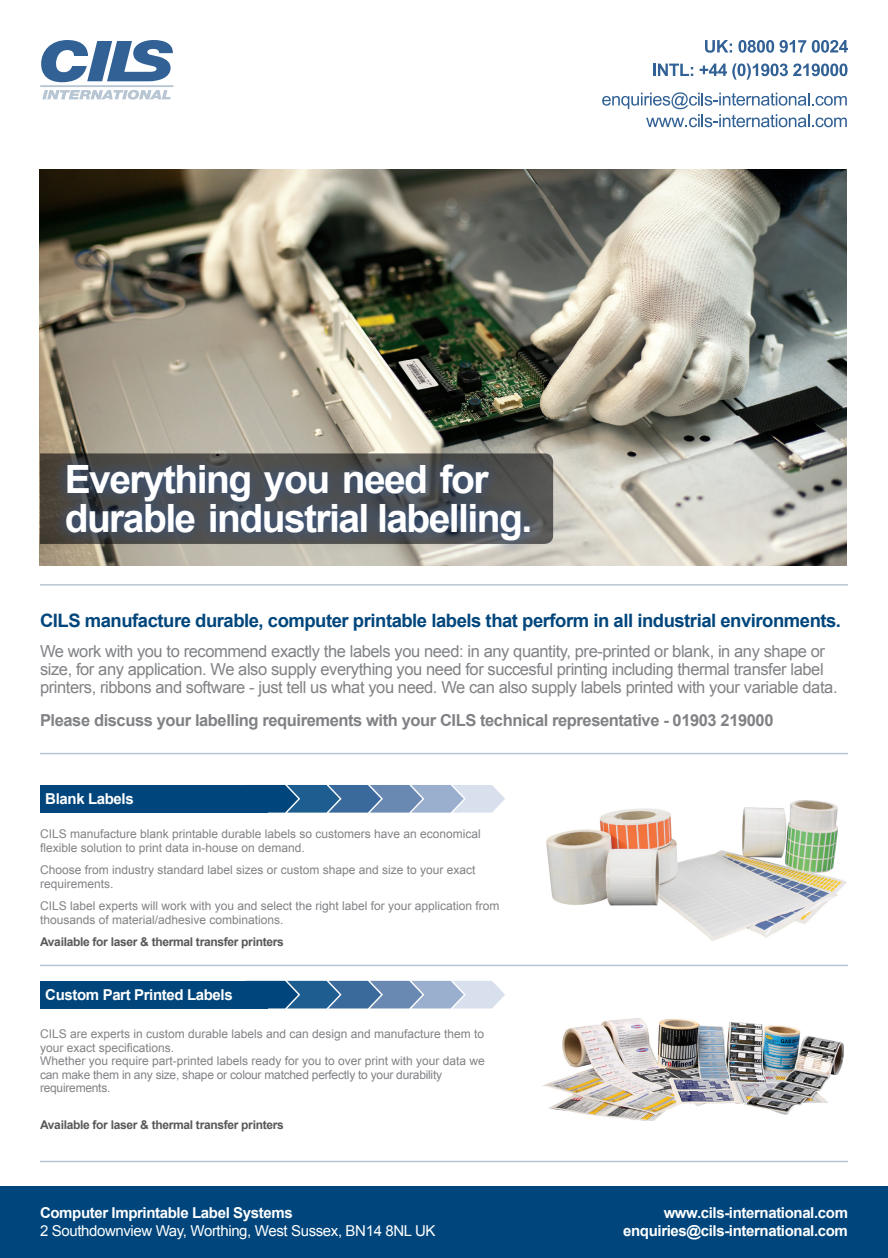
<style>
.page{position:relative;width:888px;height:1258px;background:#fff}
.page>*{position:absolute;margin:0;border:0;box-sizing:border-box;transform-origin:0 0}
.t1{font:700 39px "Arial";letter-spacing:-.04em;color:#fff}
.t2{font:700 18.45px "Arial";letter-spacing:-.025em;color:#00467c}
.t3{font:16.5px/18px "Arial";letter-spacing:-.025em;color:#808285}
.t4{font:700 16.5px "Arial";letter-spacing:-.025em;color:#808285}
.t5{font:700 15px "Arial";letter-spacing:-.025em;color:#fff}
.t6{font:15px "Arial";letter-spacing:-.025em;color:#fff}
.t7{font:12px/13.5px "Arial";color:#808285}
.t8{font:12px/13.5px "Arial";letter-spacing:-.02em;color:#808285}
.t9{font:700 12px "Arial";letter-spacing:-.025em;color:#57585a}
</style>
<div class="page">
<img style="left:39px;top:169px;width:808px;height:396px">
<div style="left:0;top:1186px;width:888px;height:72px;background:#00467c"></div>
<img style="left:543px;top:1018px;width:301px;height:102px">
<img style="left:546px;top:800px;width:300px;height:140px">
<svg style="left:42px;top:90px;width:129px;height:10px"></svg>
<svg style="left:41px;top:40px;width:132px;height:42px"></svg>
<hr style="left:40px;top:85px;width:134px;height:2px;background:#b7c6d2">
<svg style="left:705px;top:40px;width:27px;height:13px"></svg>
<svg style="left:738px;top:40px;width:68px;height:13px"></svg>
<svg style="left:812px;top:40px;width:36px;height:13px"></svg>
<svg style="left:653px;top:64px;width:40px;height:12px"></svg>
<svg style="left:700px;top:63px;width:147px;height:17px"></svg>
<svg style="left:602px;top:92px;width:245px;height:35px"></svg>
<svg style="left:40px;top:453px;width:513px;height:91px;fill:#4b4439"></svg>
<svg style="left:53px;top:451px;width:490px;height:103px"></svg>
<div style="left:40px;top:981px;width:227px;height:27px;background:#00467c"></div>
<svg style="left:267px;top:981px;width:238px;height:27px"></svg>
<div style="left:40px;top:785px;width:227px;height:27px;background:#00467c"></div>
<svg style="left:267px;top:785px;width:238px;height:27px"></svg>
<hr style="left:40px;top:965px;width:808px;height:1px;background:#b7c6d2">
<hr style="left:40px;top:1161px;width:808px;height:1px;background:#b7c6d2">
<hr style="left:40px;top:753px;width:808px;height:1px;background:#b7c6d2">
<hr style="left:40px;top:584px;width:808px;height:1px;background:#b7c6d2">
<p class="t1" style="left:65px;top:454px;width:425px">Everything you need for</p>
<p class="t1" style="left:65px;top:493px;width:469px">durable industrial labelling.</p>
<p class="t2" style="left:40px;top:609px;width:802px">CILS manufacture durable, computer printable labels that perform in all industrial environments.</p>
<p class="t3" style="left:40px;top:643px;width:799px">We work with you to recommend exactly the labels you need: in any quantity, pre-printed or blank, in any shape or size, for any application. We also supply everything you need for succesful printing including thermal transfer label printers, ribbons and software - just tell us what you need. We can also supply labels printed with your variable data.</p>
<p class="t4" style="left:40px;top:709px;width:735px">Please discuss your labelling requirements with your CILS technical representative - 01903 219000</p>
<p class="t5" style="left:45px;top:788px;width:90px">Blank Labels</p>
<p class="t7" style="left:40px;top:827px;width:442px">CILS manufacture blank printable durable labels so customers have an economical flexible solution to print data in-house on demand.</p>
<p class="t7" style="left:40px;top:863px;width:437px">Choose from industry standard label sizes or custom shape and size to your exact requirements.</p>
<p class="t7" style="left:40px;top:899px;width:461px">CILS label experts will work with you and select the right label for your application from thousands of material/adhesive combinations.</p>
<p class="t9" style="left:40px;top:934px;width:245px">Available for laser &amp; thermal transfer printers</p>
<p class="t5" style="left:45px;top:984px;width:189px">Custom Part Printed Labels</p>
<p class="t7" style="left:40px;top:1027px;width:446px">CILS are experts in custom durable labels and can design and manufacture them to your exact specifications.</p>
<p class="t8" style="left:40px;top:1054px;width:446px">Whether you require part-printed labels ready for you to over print with your data we can make them in any size, shape or colour matched perfectly to your durability requirements.</p>
<p class="t9" style="left:40px;top:1117px;width:245px">Available for laser &amp; thermal transfer printers</p>
<p class="t5" style="left:40px;top:1202px;width:254px">Computer Imprintable Label Systems</p>
<p class="t6" style="left:40px;top:1220px;width:397px">2 Southdownview Way, Worthing, West Sussex, BN14 8NL UK</p>
<p class="t5" style="left:664px;top:1202px;width:186px">www.cils-international.com</p>
<p class="t5" style="left:623px;top:1220px;width:226px">enquiries@cils-international.com</p>
</div>
